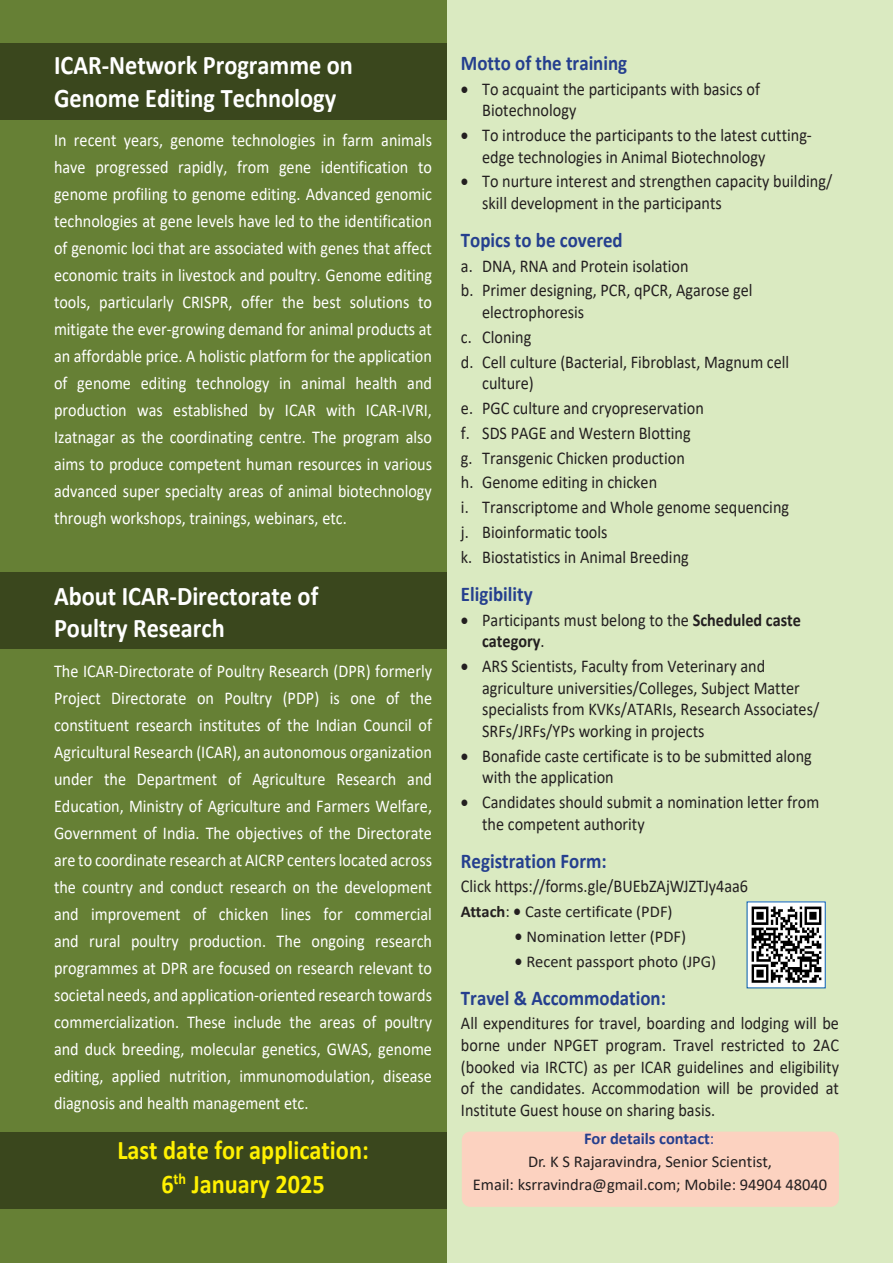
<style>
.page{position:relative;width:893px;height:1263px;background:#daeac1}
.page>*{position:absolute;margin:0;border:0;box-sizing:border-box;transform-origin:0 0}
.t1{font:700 27px/32.4px "Calibri";color:#fff;scale:.9 1}
.t2{font:700 27px "Calibri";color:#fff101;scale:.9 1}
.Heading_1{font:700 21px "Calibri";color:#253f8e;scale:.9 1}
.t3{font:18px/27px "Calibri";color:#fff;text-align:justify;scale:.9 1}
.List_Paragraph{font:18px/21.6px "Calibri";color:#231f20;scale:.9 1}
.Heading_1-2{font:18px "Calibri";color:#231f20;scale:.9 1}
.t4{font:16.5px "Calibri";color:#231f20}
.t5{font:700 16.5px "Calibri";color:#253f8e}
.s1{font-weight:700}
.s2{font-weight:400}
</style>
<div class="page">
<div style="left:0;top:0;width:446px;height:1263px;background:#668035"></div>
<div style="left:0;top:43px;width:446px;height:76px;background:#3a471d"></div>
<div style="left:0;top:572px;width:446px;height:77px;background:#3a471d"></div>
<div style="left:0;top:1132px;width:446px;height:77px;background:#3a471d"></div>
<img style="left:749px;top:903px;width:75px;height:83px">
<div style="left:462px;top:1131px;width:377px;height:76px;background:#fcd2c0;border-radius:9px"></div>
<p class="t1" style="left:54px;top:49px;width:334px">ICAR-Network Programme on<br>Genome Editing Technology</p>
<p class="t3" style="left:54px;top:126px;width:422px">In recent years, genome technologies in farm animals have progressed rapidly, from gene identification to genome profiling to genome editing. Advanced genomic technologies at gene levels have led to the identification of genomic loci that are associated with genes that affect economic traits in livestock and poultry. Genome editing tools, particularly CRISPR, offer the best solutions to mitigate the ever-growing demand for animal products at an affordable price. A holistic platform for the application of genome editing technology in animal health and production was established by ICAR with ICAR-IVRI, Izatnagar as the coordinating centre. The program also aims to produce competent human resources in various advanced super specialty areas of animal biotechnology through workshops, trainings, webinars, etc.</p>
<p class="t1" style="left:54px;top:579px;width:295px">About ICAR-Directorate of<br>Poultry Research</p>
<p class="t3" style="left:54px;top:657px;width:422px">The ICAR-Directorate of Poultry Research (DPR) formerly Project Directorate on Poultry (PDP) is one of the constituent research institutes of the Indian Council of Agricultural Research (ICAR), an autonomous organization under the Department of Agriculture Research and Education, Ministry of Agriculture and Farmers Welfare, Government of India. The objectives of the Directorate are to coordinate research at AICRP centers located across the country and conduct research on the development and improvement of chicken lines for commercial and rural poultry production. The ongoing research programmes at DPR are focused on research relevant to societal needs, and application-oriented research towards commercialization. These include the areas of poultry and duck breeding, molecular genetics, GWAS, genome editing, applied nutrition, immunomodulation, disease diagnosis and health management etc.</p>
<p class="t2" style="left:117px;top:1131px;width:281px">Last date for application:</p>
<p class="t2" style="left:161px;top:1164px;width:183px">6<sup>th</sup> January 2025</p>
<p class="Heading_1" style="left:461px;top:48px;width:186px">Motto of the training</p>
<p class="List_Paragraph" style="left:482px;top:77px;width:310px;text-indent:-21px">• To acquaint the participants with basics of<br>Biotechnology</p>
<p class="List_Paragraph" style="left:482px;top:124px;width:368px;text-indent:-21px">• To introduce the participants to the latest cutting&shy;edge technologies in Animal Biotechnology</p>
<p class="List_Paragraph" style="left:482px;top:170px;width:390px;text-indent:-21px">• To nurture interest and strengthen capacity building/ skill development in the participants</p>
<p class="Heading_1" style="left:461px;top:225px;width:181px">Topics to be covered</p>
<p class="List_Paragraph" style="left:461px;top:254px;width:254px">a. DNA, RNA and Protein isolation</p>
<p class="List_Paragraph" style="left:482px;top:279px;width:302px;text-indent:-21px">b. Primer designing, PCR, qPCR, Agarose gel electrophoresis</p>
<p class="List_Paragraph" style="left:461px;top:326px;width:80px">c. Cloning</p>
<p class="List_Paragraph" style="left:482px;top:350px;width:343px;text-indent:-21px">d. Cell culture (Bacterial, Fibroblast, Magnum cell culture)</p>
<p class="List_Paragraph" style="left:461px;top:397px;width:271px">e. PGC culture and cryopreservation</p>
<p class="List_Paragraph" style="left:461px;top:422px;width:257px">f. SDS PAGE and Western Blotting</p>
<p class="List_Paragraph" style="left:461px;top:446px;width:250px">g. Transgenic Chicken production</p>
<p class="List_Paragraph" style="left:461px;top:471px;width:220px">h. Genome editing in chicken</p>
<p class="List_Paragraph" style="left:461px;top:496px;width:366px">i. Transcriptome and Whole genome sequencing</p>
<p class="List_Paragraph" style="left:461px;top:521px;width:164px">j. Bioinformatic tools</p>
<p class="List_Paragraph" style="left:461px;top:546px;width:255px">k. Biostatistics in Animal Breeding</p>
<p class="Heading_1" style="left:461px;top:579px;width:81px">Eligibility</p>
<p class="List_Paragraph" style="left:482px;top:608px;width:356px;text-indent:-21px">• Participants must belong to the <span class="s1">Scheduled caste category</span>.</p>
<p class="List_Paragraph" style="left:482px;top:655px;width:376px;text-indent:-21px">• ARS Scientists, Faculty from Veterinary and agriculture universities/Colleges, Subject Matter specialists from KVKs/ATARIs, Research Associates/ SRFs/JRFs/YPs working in projects</p>
<p class="List_Paragraph" style="left:482px;top:744px;width:368px;text-indent:-21px">• Bonafide caste certificate is to be submitted along with the application</p>
<p class="List_Paragraph" style="left:482px;top:791px;width:376px;text-indent:-21px">• Candidates should submit a nomination letter from the competent authority</p>
<p class="Heading_1" style="left:461px;top:846px;width:164px">Registration Form:</p>
<p class="Heading_1-2" style="left:461px;top:874px;width:321px">Click https://forms.gle/BUEbZAjWJZTJy4aa6</p>
<p class="t4" style="left:461px;top:900px;width:213px"><span class="s1">Attach</span>: • Caste certificate (PDF)</p>
<p class="t4" style="left:515px;top:925px;width:173px">• Nomination letter (PDF)</p>
<p class="t4" style="left:515px;top:950px;width:203px">• Recent passport photo (JPG)</p>
<p class="Heading_1" style="left:461px;top:983px;width:229px">Travel &amp; Accommodation:</p>
<p class="List_Paragraph" style="left:461px;top:1012px;width:422px;text-align:justify">All expenditures for travel, boarding and lodging will be borne under NPGET program. Travel restricted to 2AC (booked via IRCTC) as per ICAR guidelines and eligibility of the candidates. Accommodation will be provided at Institute Guest house on sharing basis.</p>
<p class="t5" style="left:584px;top:1127px;width:132px">For details contact<span class="s2">:</span></p>
<p class="t4" style="left:528px;top:1150px;width:245px">Dr. K S Rajaravindra, Senior Scientist,</p>
<p class="t4" style="left:473px;top:1173px;width:356px">Email: ksrravindra@gmail.com; Mobile: 94904 48040</p>
</div>
